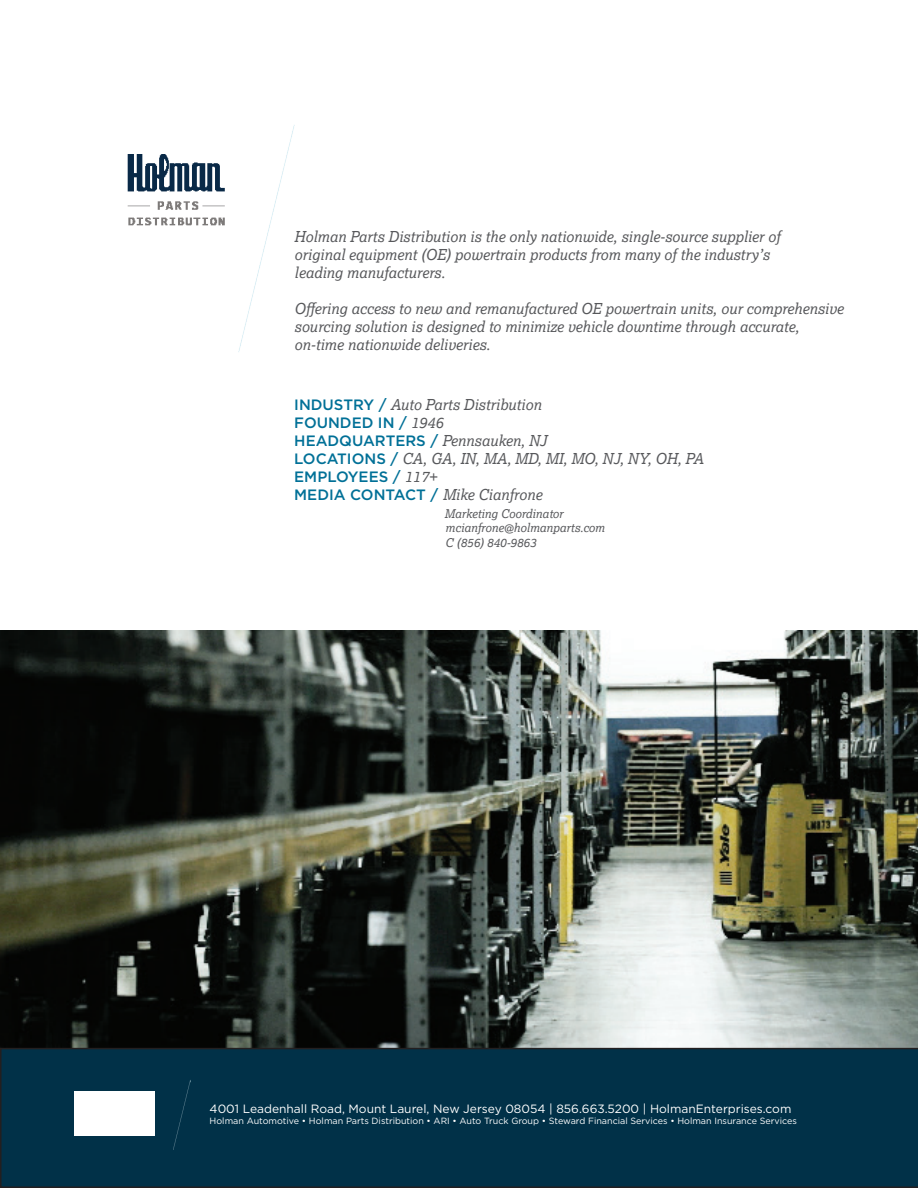
<style>
.page{position:relative;width:918px;height:1188px;background:#fff}
.page>*{position:absolute;margin:0;border:0;box-sizing:border-box;transform-origin:0 0}
.t1{font:italic 15px/18px "Lexia";color:#57585b}
.t2{font:500 15px/18px "Gotham";color:#007097}
.t3{font:12px "Gotham";color:#fff}
.t4{font:italic 12px/14.4px "Lexia";color:#57585b}
.t5{font:9px "Gotham";color:#fff}
.s1{font-family:"Gotham";font-weight:500;font-style:normal;color:#007097}
.s2{font-family:"Lexia";font-weight:400;font-style:italic;color:#57585b}
</style>
<div class="page">
<img style="left:127px;top:155px;width:98px;height:71px">
<img style="left:238px;top:126px;width:56px;height:226px">
<img style="left:0;top:630px;width:918px;height:418px">
<div style="left:0;top:1048px;width:918px;height:140px;background:#013148"></div>
<img style="left:74px;top:1092px;width:80px;height:44px">
<img style="left:173px;top:1078px;width:18px;height:72px">
<p class="t1" style="left:294px;top:227px;width:487px">Holman Parts Distribution is the only nationwide, single-source supplier of original equipment (OE) powertrain products from many of the industry’s leading manufacturers.</p>
<p class="t1" style="left:294px;top:299px;width:551px">Offering access to new and remanufactured OE powertrain units, our comprehensive sourcing solution is designed to minimize vehicle downtime through accurate, on-time nationwide deliveries.</p>
<p class="t1" style="left:294px;top:395px;width:249px"><span class="s1">INDUSTRY /</span> Auto Parts Distribution</p>
<p class="t2" style="left:294px;top:413px;width:254px">FOUNDED IN / <span class="s2">1946<br></span>HEADQUARTERS / <span class="s2">Pennsauken, NJ</span></p>
<p class="t1" style="left:294px;top:449px;width:411px"><span class="s1">LOCATIONS /</span> CA, GA, IN, MA, MD, MI, MO, NJ, NY, OH, PA</p>
<p class="t2" style="left:294px;top:467px;width:249px">EMPLOYEES / <span class="s2">117+<br></span>MEDIA CONTACT / <span class="s2">Mike Cianfrone</span></p>
<p class="t4" style="left:445px;top:506px;width:162px">Marketing Coordinator mcianfrone@holmanparts.com<br>C (856) 840-9863</p>
<p class="t3" style="left:210px;top:1102px;width:583px">4001 Leadenhall Road, Mount Laurel, New Jersey 08054 | 856.663.5200 | HolmanEnterprises.com</p>
<p class="t5" style="left:210px;top:1115px;width:589px">Holman Automotive • Holman Parts Distribution • ARI • Auto Truck Group • Steward Financial Services • Holman Insurance Services</p>
</div>
